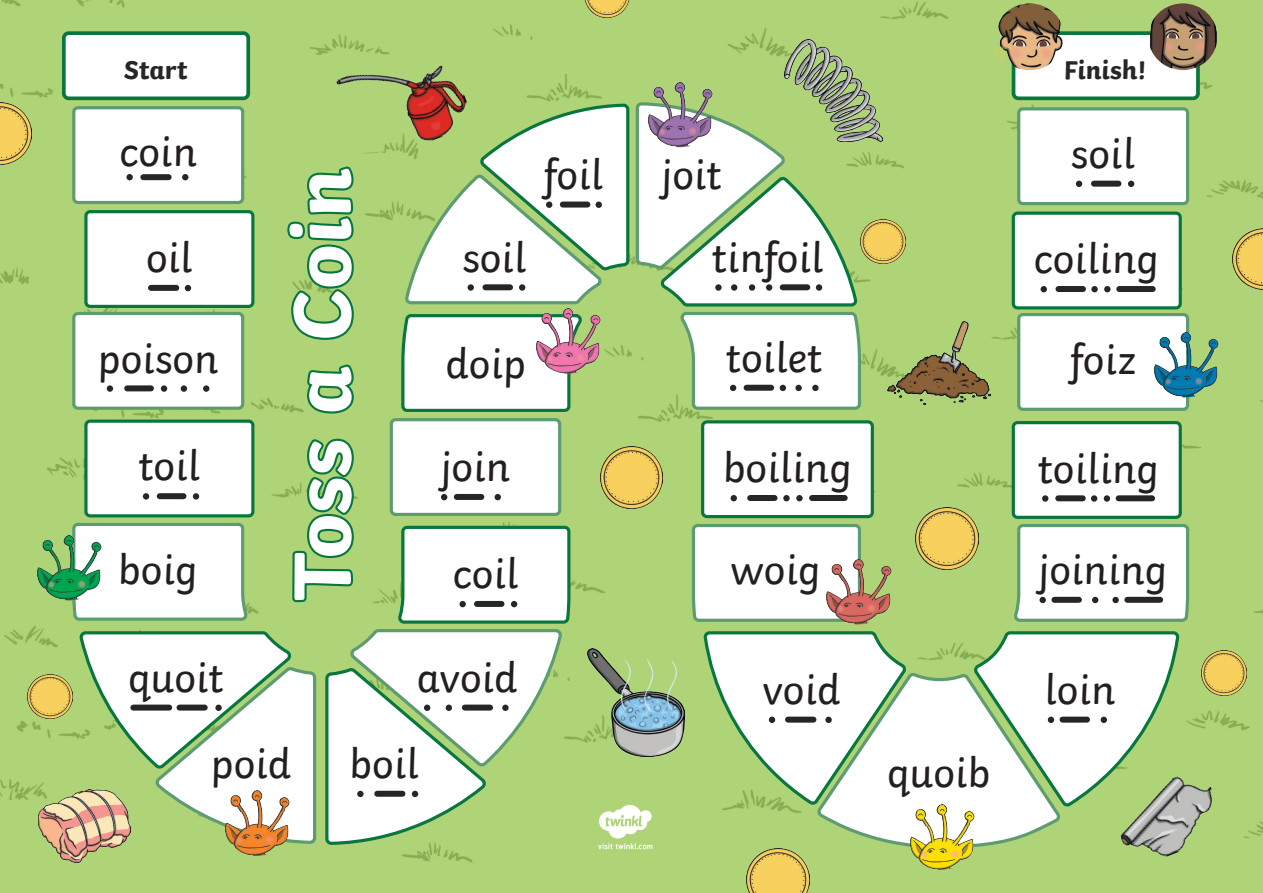
<style>
.page{position:relative;width:1263px;height:893px;background:#aed477}
.page>*{position:absolute;margin:0;border:0;box-sizing:border-box;transform-origin:0 0}
.t1{font:700 84.9px "Twinkl";color:#fff}
.t2{font:42.45px "Twinkl";color:#231f20}
.Start_Finish{font:700 27px "Twinkl";color:#282526}
</style>
<div class="page">
<div style="left:74px;top:108px;width:169px;height:94px;background:#fff;border-radius:4px"></div>
<div style="left:72px;top:106px;width:172px;height:98px;border:3px solid #5d9b71;border-radius:4px"></div>
<div style="left:391px;top:420px;width:169px;height:94px;background:#fff;border-radius:4px"></div>
<div style="left:390px;top:418px;width:171px;height:98px;border:3px solid #5d9b71;border-radius:4px"></div>
<svg style="left:690px;top:522px;width:177px;height:101px"></svg>
<div style="left:74px;top:313px;width:169px;height:95px;background:#fff;border-radius:4px"></div>
<div style="left:72px;top:312px;width:172px;height:98px;border:3px solid #5d9b71;border-radius:4px"></div>
<div style="left:1019px;top:315px;width:168px;height:94px;background:#fff;border-radius:4px"></div>
<div style="left:1017px;top:313px;width:172px;height:98px;border:3px solid #5d9b71;border-radius:4px"></div>
<div style="left:1019px;top:109px;width:168px;height:95px;background:#fff;border-radius:4px"></div>
<div style="left:1017px;top:107px;width:172px;height:98px;border:3px solid #5d9b71;border-radius:4px"></div>
<div style="left:703px;top:422px;width:169px;height:95px;background:#fff;border-radius:4px"></div>
<div style="left:701px;top:420px;width:173px;height:98px;border:3px solid #08763f;border-radius:4px"></div>
<div style="left:86px;top:212px;width:167px;height:94px;background:#fff;border-radius:4px"></div>
<div style="left:84px;top:210px;width:170px;height:98px;border:3px solid #08763f;border-radius:4px"></div>
<div style="left:86px;top:421px;width:167px;height:95px;background:#fff;border-radius:4px"></div>
<div style="left:84px;top:420px;width:170px;height:97px;border:3px solid #08763f;border-radius:4px"></div>
<div style="left:1013px;top:213px;width:167px;height:95px;background:#fff;border-radius:4px"></div>
<div style="left:1012px;top:212px;width:170px;height:97px;border:3px solid #08763f;border-radius:4px"></div>
<div style="left:1013px;top:423px;width:167px;height:94px;background:#fff;border-radius:4px"></div>
<div style="left:1012px;top:421px;width:170px;height:98px;border:3px solid #08763f;border-radius:4px"></div>
<svg style="left:304px;top:364px;width:53px;height:52px;background:#73b263"></svg>
<svg style="left:284px;top:166px;width:73px;height:176px;background:#80ba67"></svg>
<img style="left:587px;top:648px;width:97px;height:108px">
<img style="left:336px;top:39px;width:139px;height:126px">
<img style="left:1107px;top:767px;width:121px;height:102px">
<img style="left:888px;top:322px;width:102px;height:82px">
<img style="left:38px;top:789px;width:92px;height:74px">
<img style="left:600px;top:446px;width:63px;height:62px">
<img style="left:915px;top:507px;width:63px;height:62px">
<img style="left:1201px;top:651px;width:45px;height:44px">
<img style="left:863px;top:219px;width:42px;height:45px">
<img style="left:27px;top:674px;width:44px;height:45px">
<img style="left:785px;top:39px;width:98px;height:103px">
<img style="left:1233px;top:228px;width:30px;height:62px">
<img style="left:747px;top:850px;width:62px;height:43px">
<img style="left:0;top:102px;width:31px;height:62px">
<img style="left:585px;top:0;width:45px;height:17px">
<img style="left:36px;top:556px;width:35px;height:44px">
<img style="left:36px;top:535px;width:35px;height:21px">
<img style="left:223px;top:845px;width:67px;height:11px">
<img style="left:647px;top:82px;width:66px;height:20px">
<img style="left:825px;top:580px;width:66px;height:44px">
<img style="left:825px;top:559px;width:66px;height:21px">
<img style="left:908px;top:850px;width:66px;height:20px">
<img style="left:1154px;top:353px;width:65px;height:44px">
<img style="left:1159px;top:332px;width:60px;height:21px">
<svg style="left:598px;top:805px;width:54px;height:44px"></svg>
<div style="left:64px;top:33px;width:184px;height:65px;background:#fff;border-radius:5px"></div>
<div style="left:62px;top:31px;width:188px;height:69px;border:4px solid #08763f;border-radius:5px"></div>
<div style="left:1013px;top:33px;width:185px;height:65px;background:#fff;border-radius:5px"></div>
<div style="left:1012px;top:31px;width:188px;height:69px;border:4px solid #08763f;border-radius:5px"></div>
<img style="left:995px;top:3px;width:69px;height:67px">
<svg style="left:993px;top:46px;width:12px;height:17px"></svg>
<img style="left:1150px;top:3px;width:67px;height:67px">
<div style="left:126px;top:174px;width:7px;height:6px;background:#282526;border-radius:50%"></div>
<div style="left:143px;top:174px;width:26px;height:6px;background:#282526"></div>
<svg style="left:182px;top:174px;width:6px;height:6px"></svg>
<div style="left:151px;top:285px;width:25px;height:6px;background:#282526"></div>
<svg style="left:185px;top:285px;width:6px;height:6px"></svg>
<div style="left:127px;top:385px;width:24px;height:6px;background:#282526"></div>
<div style="left:161px;top:385px;width:6px;height:7px;background:#282526;border-radius:50%"></div>
<div style="left:181px;top:385px;width:6px;height:7px;background:#282526;border-radius:50%"></div>
<div style="left:203px;top:385px;width:6px;height:7px;background:#282526;border-radius:50%"></div>
<div style="left:107px;top:385px;width:6px;height:7px;background:#282526;border-radius:50%"></div>
<svg style="left:71px;top:436px;width:501px;height:409px"></svg>
<svg style="left:400px;top:102px;width:463px;height:312px"></svg>
<div style="left:812px;top:495px;width:33px;height:6px;background:#282526"></div>
<div style="left:730px;top:495px;width:7px;height:6px;background:#282526;border-radius:50%"></div>
<div style="left:750px;top:495px;width:24px;height:6px;background:#282526"></div>
<div style="left:783px;top:495px;width:7px;height:6px;background:#282526;border-radius:50%"></div>
<div style="left:796px;top:495px;width:7px;height:6px;background:#282526;border-radius:50%"></div>
<svg style="left:701px;top:630px;width:478px;height:220px"></svg>
<svg style="left:1014px;top:522px;width:177px;height:101px"></svg>
<div style="left:1112px;top:597px;width:7px;height:6px;background:#282526;border-radius:50%"></div>
<div style="left:1058px;top:495px;width:25px;height:6px;background:#282526"></div>
<div style="left:1091px;top:495px;width:6px;height:7px;background:#282526;border-radius:50%"></div>
<div style="left:1104px;top:495px;width:6px;height:7px;background:#282526;border-radius:50%"></div>
<div style="left:1119px;top:495px;width:33px;height:6px;background:#282526"></div>
<div style="left:1042px;top:495px;width:6px;height:7px;background:#282526;border-radius:50%"></div>
<div style="left:1091px;top:286px;width:7px;height:6px;background:#282526;border-radius:50%"></div>
<div style="left:1119px;top:286px;width:34px;height:6px;background:#282526"></div>
<svg style="left:1104px;top:286px;width:6px;height:6px"></svg>
<div style="left:1040px;top:286px;width:7px;height:6px;background:#282526;border-radius:50%"></div>
<div style="left:1058px;top:286px;width:25px;height:6px;background:#282526"></div>
<svg style="left:1128px;top:181px;width:6px;height:6px"></svg>
<div style="left:1094px;top:181px;width:24px;height:6px;background:#282526"></div>
<svg style="left:1076px;top:181px;width:6px;height:6px"></svg>
<p class="Start_Finish" style="left:124px;top:47px;width:65px">Start</p>
<p class="Start_Finish" style="left:1064px;top:47px;width:84px">Finish!</p>
<p class="t2" style="left:119px;top:119px;width:79px">coin</p>
<p class="t2" style="left:146px;top:225px;width:48px">oil</p>
<p class="t2" style="left:98px;top:326px;width:122px">poison</p>
<p class="t2" style="left:138px;top:433px;width:64px">toil</p>
<p class="t2" style="left:118px;top:537px;width:81px">boig</p>
<p class="t1" style="left:252px;top:601px;width:435px;rotate:-90deg">Toss a Coin</p>
<p class="t2" style="left:544px;top:142px;width:61px">foil</p>
<p class="t2" style="left:661px;top:142px;width:62px">joit</p>
<p class="t2" style="left:462px;top:225px;width:66px">soil</p>
<p class="t2" style="left:712px;top:225px;width:113px">tinfoil</p>
<p class="t2" style="left:446px;top:331px;width:82px">doip</p>
<p class="t2" style="left:726px;top:325px;width:98px">toilet</p>
<p class="t2" style="left:441px;top:434px;width:71px">join</p>
<p class="t2" style="left:453px;top:541px;width:67px">coil</p>
<p class="t2" style="left:723px;top:435px;width:130px">boiling</p>
<p class="t2" style="left:731px;top:537px;width:92px">woig</p>
<p class="t2" style="left:128px;top:645px;width:97px">quoit</p>
<p class="t2" style="left:417px;top:645px;width:102px">avoid</p>
<p class="t2" style="left:211px;top:731px;width:82px">poid</p>
<p class="t2" style="left:350px;top:731px;width:71px">boil</p>
<p class="t2" style="left:762px;top:657px;width:80px">void</p>
<p class="t2" style="left:887px;top:740px;width:105px">quoib</p>
<p class="t2" style="left:1071px;top:121px;width:66px">soil</p>
<p class="t2" style="left:1034px;top:226px;width:127px">coiling</p>
<p class="t2" style="left:1070px;top:327px;width:68px">foiz</p>
<p class="t2" style="left:1038px;top:436px;width:123px">toiling</p>
<p class="t2" style="left:1038px;top:537px;width:131px">joining</p>
<p class="t2" style="left:1044px;top:657px;width:73px">loin</p>
</div>
